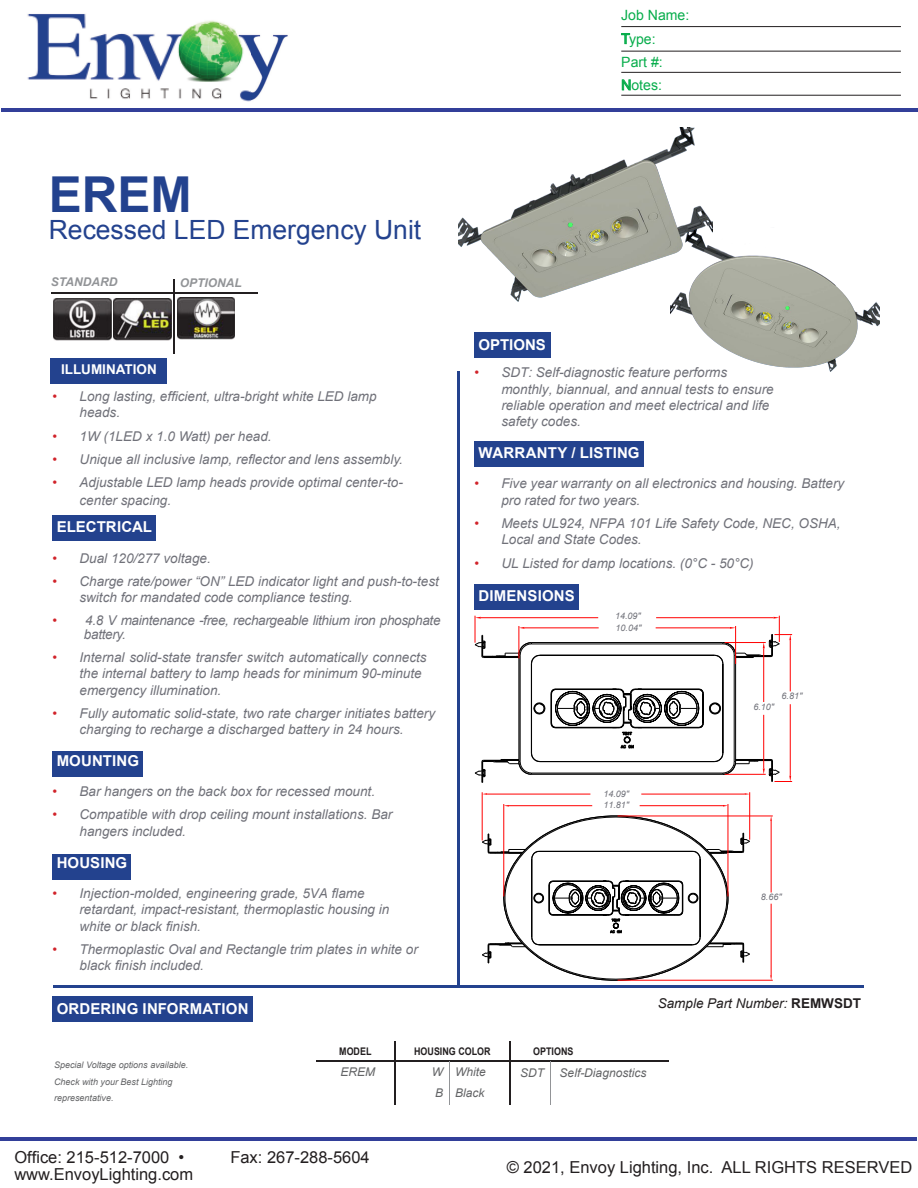
<style>
.page{position:relative;width:918px;height:1188px;background:#fff}
.page>*{position:absolute;margin:0;border:0;box-sizing:border-box;transform-origin:0 0}
.t1{font:700 49.5px "Arial";color:#23428e}
.t2{font:26.55px "Arial";color:#23428e}
.t3{font:16.5px "Arial";color:#231f20}
.t4{font:700 15px "Arial";letter-spacing:.01em;color:#fff}
.t5{font:14.1px/23.1px "Arial";color:#07ad4b}
.t6{font:italic 13.5px/16.2px "Arial";color:#707179}
.t7{font:italic 13.5px/13.5px "Arial";letter-spacing:-.025em;color:#707179}
.t8{font:italic 13.5px "Arial";color:#231f20}
.t9{font:700 13.5px "Arial";color:#fff}
.t10{font:italic 12px/20.7px "Arial";color:#636466}
.t11{font:italic 700 12px "Arial";color:#929497}
.t12{font:700 10.5px "Arial";color:#231f20;scale:.85 1}
.t13{font:italic 9px/16.5px "Arial";color:#636466}
.t14{font:italic 9px/11.9px "Arial";color:#707179}
.s1{color:#d1232a}
.s2{font-weight:700;font-style:normal}
</style>
<div class="page">
<hr style="left:0;top:1137px;width:916px;height:4px;background:#323f99">
<hr style="left:2px;top:108px;width:916px;height:3px;background:#323f99">
<svg style="left:622px;top:33px;width:8px;height:11px"></svg>
<svg style="left:622px;top:80px;width:8px;height:10px"></svg>
<hr style="left:621px;top:26px;width:280px;height:1px;background:#231f20">
<hr style="left:621px;top:51px;width:280px;height:1px;background:#231f20">
<hr style="left:621px;top:72px;width:280px;height:1px;background:#231f20">
<hr style="left:621px;top:95px;width:280px;height:1px;background:#231f20">
<img style="left:27px;top:14px;width:261px;height:88px">
<div style="left:52px;top:997px;width:201px;height:25px;background:#23428e"></div>
<hr style="left:54px;top:985px;width:810px;height:3px;background:#23428e">
<hr style="left:457px;top:371px;width:3px;height:614px;background:#23428e">
<hr style="left:51px;top:292px;width:207px;height:1px;background:#231f20">
<img style="left:53px;top:298px;width:58px;height:42px">
<div style="left:51px;top:358px;width:116px;height:25px;background:#23428e"></div>
<div style="left:52px;top:515px;width:104px;height:26px;background:#23428e"></div>
<div style="left:52px;top:752px;width:91px;height:25px;background:#23428e"></div>
<div style="left:52px;top:854px;width:79px;height:25px;background:#23428e"></div>
<div style="left:474px;top:441px;width:170px;height:25px;background:#23428e"></div>
<div style="left:474px;top:584px;width:105px;height:25px;background:#23428e"></div>
<hr style="left:316px;top:1060px;width:352px;height:2px;background:#231f20">
<hr style="left:394px;top:1062px;width:1px;height:43px;background:#231f20">
<hr style="left:449px;top:1062px;width:1px;height:43px;background:#929497">
<svg style="left:394px;top:1041px;width:1px;height:19px"></svg>
<img style="left:114px;top:298px;width:58px;height:42px">
<hr style="left:173px;top:279px;width:2px;height:75px;background:#231f20">
<img style="left:177px;top:298px;width:58px;height:42px">
<div style="left:474px;top:333px;width:76px;height:25px;background:#23428e"></div>
<hr style="left:509px;top:1062px;width:1px;height:43px;background:#231f20">
<svg style="left:509px;top:1041px;width:1px;height:19px"></svg>
<hr style="left:550px;top:1062px;width:1px;height:43px;background:#929497">
<img style="left:671px;top:247px;width:209px;height:124px">
<img style="left:459px;top:127px;width:254px;height:175px">
<svg style="left:475px;top:616px;width:317px;height:167px"></svg>
<svg style="left:482px;top:816px;width:268px;height:164px"></svg>
<hr style="left:482px;top:792px;width:1px;height:48px;background:#f00">
<hr style="left:749px;top:792px;width:1px;height:48px;background:#f00">
<hr style="left:487px;top:794px;width:103px;height:1px;background:#f00">
<hr style="left:641px;top:794px;width:104px;height:1px;background:#f00">
<hr style="left:504px;top:804px;width:1px;height:92px;background:#f00">
<hr style="left:728px;top:804px;width:1px;height:92px;background:#f00">
<hr style="left:509px;top:805px;width:83px;height:1px;background:#f00">
<hr style="left:640px;top:805px;width:83px;height:1px;background:#f00">
<hr style="left:618px;top:816px;width:155px;height:1px;background:#f00">
<hr style="left:618px;top:980px;width:155px;height:1px;background:#f00">
<hr style="left:771px;top:821px;width:1px;height:72px;background:#f00">
<hr style="left:771px;top:904px;width:1px;height:71px;background:#f00">
<h1 class="t1" style="left:49px;top:176px;width:145px">EREM</h1>
<h2 class="t2" style="left:49px;top:220px;width:374px">Recessed LED Emergency Unit</h2>
<p class="t11" style="left:51px;top:277px;width:68px">STANDARD</p>
<p class="t11" style="left:180px;top:279px;width:64px">OPTIONAL</p>
<p class="t9" style="left:61px;top:364px;width:97px">ILLUMINATION</p>
<p class="t6" style="left:80px;top:390px;width:299px;text-indent:-27px"><span class="s1">•</span> Long lasting, efficient, ultra-bright white LED lamp heads.</p>
<p class="t6" style="left:53px;top:429px;width:221px"><span class="s1">•</span> 1W (1LED x 1.0 Watt) per head.</p>
<p class="t6" style="left:53px;top:452px;width:352px"><span class="s1">•</span> Unique all inclusive lamp, reflector and lens assembly.</p>
<p class="t6" style="left:80px;top:475px;width:325px;line-height:18px;text-indent:-27px"><span class="s1">•</span> Adjustable LED lamp heads provide optimal center-to&shy;center spacing.</p>
<p class="t4" style="left:57px;top:521px;width:97px">ELECTRICAL</p>
<p class="t6" style="left:52px;top:551px;width:160px"><span class="s1">•</span> Dual 120/277 voltage.</p>
<p class="t6" style="left:79px;top:574px;width:361px;text-indent:-27px"><span class="s1">•</span> Charge rate/power “ON” LED indicator light and push-to-test switch for mandated code compliance testing.</p>
<p class="t7" style="left:84px;top:615px;width:358px;text-indent:-31px"><span class="s1">•</span> 4.8 V maintenance -free, rechargeable lithium iron phosphate battery.</p>
<p class="t6" style="left:79px;top:650px;width:349px;text-indent:-27px"><span class="s1">•</span> Internal solid-state transfer switch automatically connects the internal battery to lamp heads for minimum 90-minute emergency illumination.</p>
<p class="t6" style="left:52px;top:706px;width:384px;text-align:center"><span class="s1">•</span> Fully automatic solid-state, two rate charger initiates battery charging to recharge a discharged battery in 24 hours.</p>
<p class="t4" style="left:57px;top:755px;width:84px">MOUNTING</p>
<p class="t6" style="left:52px;top:784px;width:324px"><span class="s1">•</span> Bar hangers on the back box for recessed mount.</p>
<p class="t6" style="left:80px;top:807px;width:314px;text-indent:-27px"><span class="s1">•</span> Compatible with drop ceiling mount installations. Bar hangers included.</p>
<p class="t4" style="left:57px;top:857px;width:72px">HOUSING</p>
<p class="t6" style="left:80px;top:887px;width:311px;text-indent:-27px"><span class="s1">•</span> Injection-molded, engineering grade, 5VA flame retardant, impact-resistant, thermoplastic housing in white or black finish.</p>
<p class="t6" style="left:80px;top:942px;width:340px;text-indent:-27px"><span class="s1">•</span> Thermoplastic Oval and Rectangle trim plates in white or black finish included.</p>
<p class="t4" style="left:57px;top:1003px;width:193px">ORDERING INFORMATION</p>
<p class="t5" style="left:621px;top:5px;width:70px">Job Name:<br>Type:<br>Part #:<br>Notes:</p>
<p class="t4" style="left:478px;top:339px;width:69px">OPTIONS</p>
<p class="t6" style="left:501px;top:366px;width:274px;text-indent:-27px"><span class="s1">•</span> SDT: Self-diagnostic feature performs monthly, biannual, and annual tests to ensure reliable operation and meet electrical and life safety codes.</p>
<p class="t4" style="left:479px;top:447px;width:163px">WARRANTY / LISTING</p>
<p class="t6" style="left:501px;top:476px;width:344px;text-indent:-27px"><span class="s1">•</span> Five year warranty on all electronics and housing. Battery pro rated for two years.</p>
<p class="t6" style="left:501px;top:516px;width:341px;text-indent:-27px"><span class="s1">•</span> Meets UL924, NFPA 101 Life Safety Code, NEC, OSHA,<br>Local and State Codes.</p>
<p class="t6" style="left:474px;top:556px;width:281px"><span class="s1">•</span> UL Listed for damp locations. (0°C - 50°C)</p>
<p class="t4" style="left:479px;top:590px;width:98px">DIMENSIONS</p>
<p class="t14" style="left:615px;top:611px;width:28px">14.09"<br>10.04"</p>
<p class="t14" style="left:603px;top:790px;width:27px;line-height:10.5px">14.09"<br>11.81"</p>
<p class="t14" style="left:782px;top:691px;width:22px">6.81"</p>
<p class="t14" style="left:753px;top:702px;width:22px">6.10"</p>
<p class="t14" style="left:761px;top:892px;width:22px">8.66"</p>
<p class="t8" style="left:658px;top:998px;width:205px">Sample Part Number: <span class="s2">REMWSDT</span></p>
<p class="t13" style="left:54px;top:1058px;width:136px">Special Voltage options available.<br>Check with your Best Lighting representative.</p>
<p class="t12" style="left:339px;top:1047px;width:39px">MODEL</p>
<p class="t12" style="left:414px;top:1047px;width:91px">HOUSING COLOR</p>
<p class="t10" style="left:340px;top:1063px;width:36px">EREM</p>
<p class="t10" style="left:432px;top:1063px;width:55px">W White<br>B Black</p>
<p class="t12" style="left:533px;top:1047px;width:49px">OPTIONS</p>
<p class="t10" style="left:520px;top:1063px;width:25px">SDT</p>
<p class="t10" style="left:560px;top:1063px;width:88px">Self-Diagnostics</p>
<p class="t3" style="left:14px;top:1151px;width:171px">Office: 215-512-7000 •</p>
<p class="t3" style="left:230px;top:1151px;width:141px">Fax: 267-288-5604</p>
<p class="t3" style="left:14px;top:1168px;width:180px">www.EnvoyLighting.com</p>
<p class="t3" style="left:507px;top:1161px;width:407px">© 2021, Envoy Lighting, Inc. ALL RIGHTS RESERVED</p>
</div>
